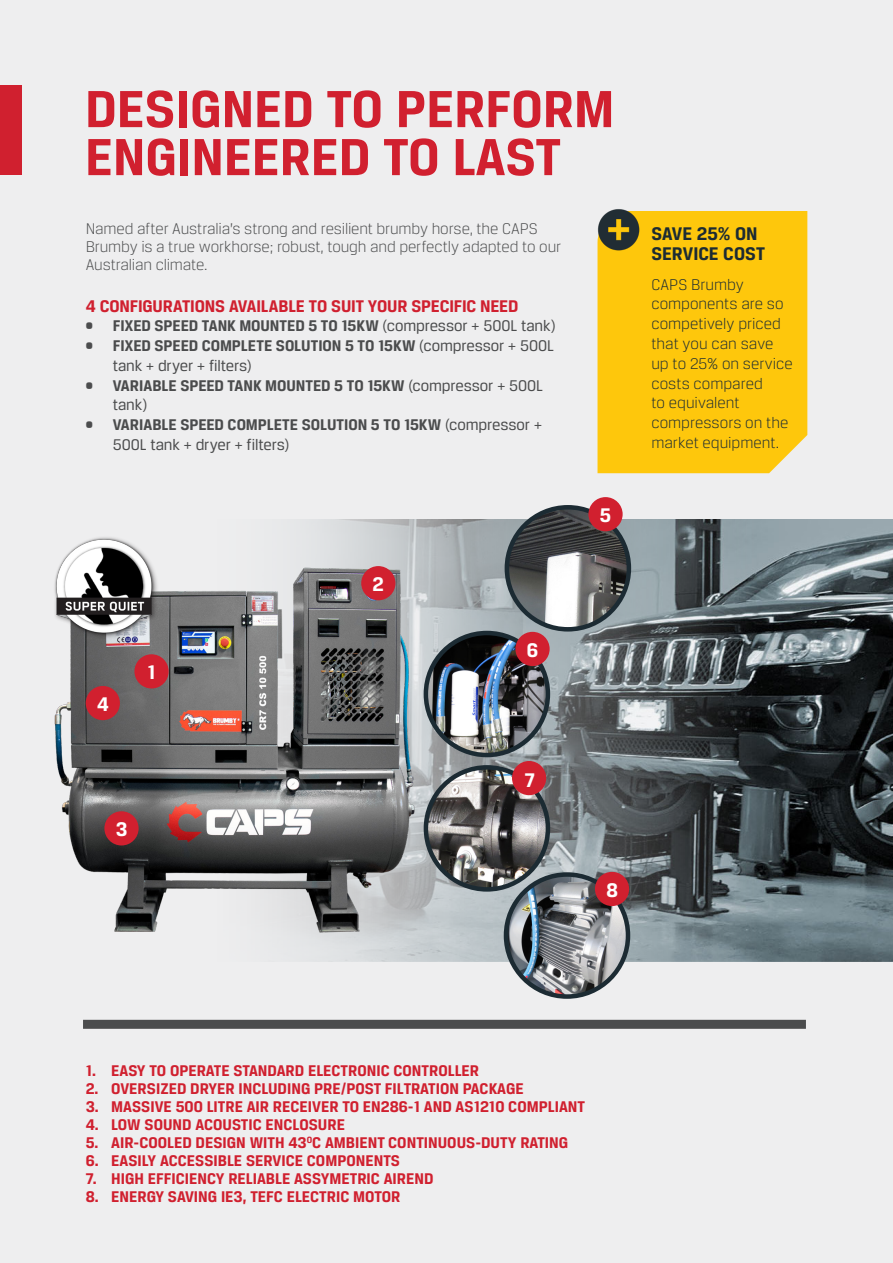
<style>
.page{position:relative;width:893px;height:1263px;background:#eeeeef}
.page>*{position:absolute;margin:0;border:0;box-sizing:border-box;transform-origin:0 0}
.t1{font:700 55.5px "Breuer Text";color:#d1202f}
.t2{font:700 21px "Breuer Text";color:#fff}
.Body_Copy_9pt___12pt{font:700 19.5px/19.5px "Breuer Text";color:#1c2b33}
.Body_Copy_9pt___12pt-2{font:700 18px "Breuer Text";letter-spacing:-.01em;color:#d0202f}
.t3{font:700 16.5px "Breuer Text";color:#d0202f}
.t4{font:700 16.5px/19.8px "Breuer Text";letter-spacing:-.005em;color:#4b4c4d}
.Body_Copy_9pt___12pt-3{font:300 16.5px/18px "Breuer Text";letter-spacing:-.01em;color:#4b4c4d}
.Body_Copy_9pt___12pt-4{font:300 16.5px/19.8px "Breuer Text";color:#1c2b33}
.t5{font:16.5px/19.8px "Breuer Text";letter-spacing:-.01em;color:#4b4c4d}
.s1{font-weight:400}
.s2{font-weight:700}
</style>
<div class="page">
<img style="left:300px;top:519px;width:593px;height:442px">
<img style="left:54px;top:554px;width:387px;height:386px">
<div style="left:86px;top:686px;width:34px;height:34px;background:#d1202f;border-radius:50%"></div>
<div style="left:134px;top:654px;width:35px;height:34px;background:#d1202f;border-radius:50%"></div>
<div style="left:361px;top:566px;width:34px;height:34px;background:#d1202f;border-radius:50%"></div>
<div style="left:104px;top:811px;width:35px;height:34px;background:#d1202f;border-radius:50%"></div>
<div style="left:53px;top:535px;width:107px;height:105px;background:#231f20;opacity:.5"></div>
<img style="left:53px;top:536px;width:103px;height:101px">
<img style="left:426px;top:633px;width:122px;height:122px;border-radius:61px">
<div style="left:424px;top:631px;width:126px;height:126px;border:4px solid #1c2b33;border-radius:50%"></div>
<div style="left:515px;top:632px;width:35px;height:34px;background:#d1202f;border-radius:50%"></div>
<img style="left:507px;top:507px;width:122px;height:122px;border-radius:61px">
<div style="left:505px;top:505px;width:126px;height:126px;border:4px solid #1c2b33;border-radius:50%"></div>
<img style="left:506px;top:874px;width:122px;height:122px;border-radius:61px">
<div style="left:504px;top:872px;width:126px;height:127px;border:4px solid #1c2b33;border-radius:50%"></div>
<div style="left:595px;top:872px;width:34px;height:34px;background:#d1202f;border-radius:50%"></div>
<img style="left:426px;top:767px;width:122px;height:122px;border-radius:61px">
<div style="left:424px;top:765px;width:126px;height:127px;border:4px solid #1c2b33;border-radius:50%"></div>
<div style="left:512px;top:761px;width:34px;height:34px;background:#d1202f;border-radius:50%"></div>
<div style="left:588px;top:497px;width:35px;height:34px;background:#d1202f;border-radius:50%"></div>
<div style="left:597px;top:211px;width:210px;height:262px;background:#fec70c"></div>
<img style="left:597px;top:209px;width:45px;height:44px">
<div style="left:0;top:85px;width:21px;height:89px;background:#d0202f"></div>
<div style="left:83px;top:1020px;width:723px;height:9px;background:#4b4c4d"></div>
<p class="t1" style="left:85px;top:78px;width:531px">DESIGNED TO PERFORM</p>
<p class="t1" style="left:85px;top:126px;width:477px">ENGINEERED TO LAST</p>
<p class="Body_Copy_9pt___12pt-3" style="left:86px;top:219px;width:477px">Named after Australia’s strong and resilient brumby horse, the CAPS<br>Brumby is a true workhorse; robust, tough and perfectly adapted to our<br>Australian climate.</p>
<p class="Body_Copy_9pt___12pt-2" style="left:86px;top:295px;width:434px">4 CONFIGURATIONS AVAILABLE TO SUIT YOUR SPECIFIC NEED</p>
<p class="t4" style="left:86px;top:315px;width:471px">• FIXED SPEED TANK MOUNTED 5 TO 15KW <span class="s1">(compressor + 500L tank)</span></p>
<p class="t5" style="left:113px;top:335px;width:443px;text-indent:-27px"><span class="s2">• FIXED SPEED COMPLETE SOLUTION 5 TO 15KW</span> (compressor + 500L tank + dryer + filters)</p>
<p class="t4" style="left:113px;top:375px;width:432px;text-indent:-27px">• VARIABLE SPEED TANK MOUNTED 5 TO 15KW <span class="s1">(compressor + 500L tank)</span></p>
<p class="t4" style="left:113px;top:414px;width:431px;text-indent:-27px">• VARIABLE SPEED COMPLETE SOLUTION 5 TO 15KW <span class="s1">(compressor +<br>500L tank + dryer + filters)</span></p>
<p class="t2" style="left:97px;top:692px;width:13px">4</p>
<p class="t2" style="left:147px;top:660px;width:10px">1</p>
<p class="t2" style="left:116px;top:817px;width:13px">3</p>
<p class="t2" style="left:373px;top:572px;width:13px">2</p>
<p class="t2" style="left:527px;top:638px;width:13px">6</p>
<p class="t2" style="left:525px;top:768px;width:11px">7</p>
<p class="t2" style="left:600px;top:503px;width:13px">5</p>
<p class="t2" style="left:606px;top:878px;width:13px">8</p>
<p class="Body_Copy_9pt___12pt" style="left:651px;top:224px;width:115px">SAVE 25% ON<br>SERVICE COST</p>
<p class="Body_Copy_9pt___12pt-4" style="left:651px;top:274px;width:143px">CAPS Brumby components are so competively priced that you can save up to 25% on service costs compared<br>to equivalent compressors on the market equipment.</p>
<p class="t3" style="left:86px;top:1061px;width:395px">1. EASY TO OPERATE STANDARD ELECTRONIC CONTROLLER</p>
<p class="t3" style="left:86px;top:1079px;width:439px">2. OVERSIZED DRYER INCLUDING PRE/POST FILTRATION PACKAGE</p>
<p class="t3" style="left:86px;top:1097px;width:501px">3. MASSIVE 500 LITRE AIR RECEIVER TO EN286-1 AND AS1210 COMPLIANT</p>
<p class="t3" style="left:86px;top:1115px;width:261px">4. LOW SOUND ACOUSTIC ENCLOSURE</p>
<p class="t3" style="left:86px;top:1133px;width:484px">5. AIR-COOLED DESIGN WITH 43<sup>O</sup>C AMBIENT CONTINUOUS-DUTY RATING</p>
<p class="t3" style="left:86px;top:1151px;width:316px">6. EASILY ACCESSIBLE SERVICE COMPONENTS</p>
<p class="t3" style="left:86px;top:1169px;width:349px">7. HIGH EFFICIENCY RELIABLE ASSYMETRIC AIREND</p>
<p class="t3" style="left:86px;top:1187px;width:316px">8. ENERGY SAVING IE3, TEFC ELECTRIC MOTOR</p>
</div>
